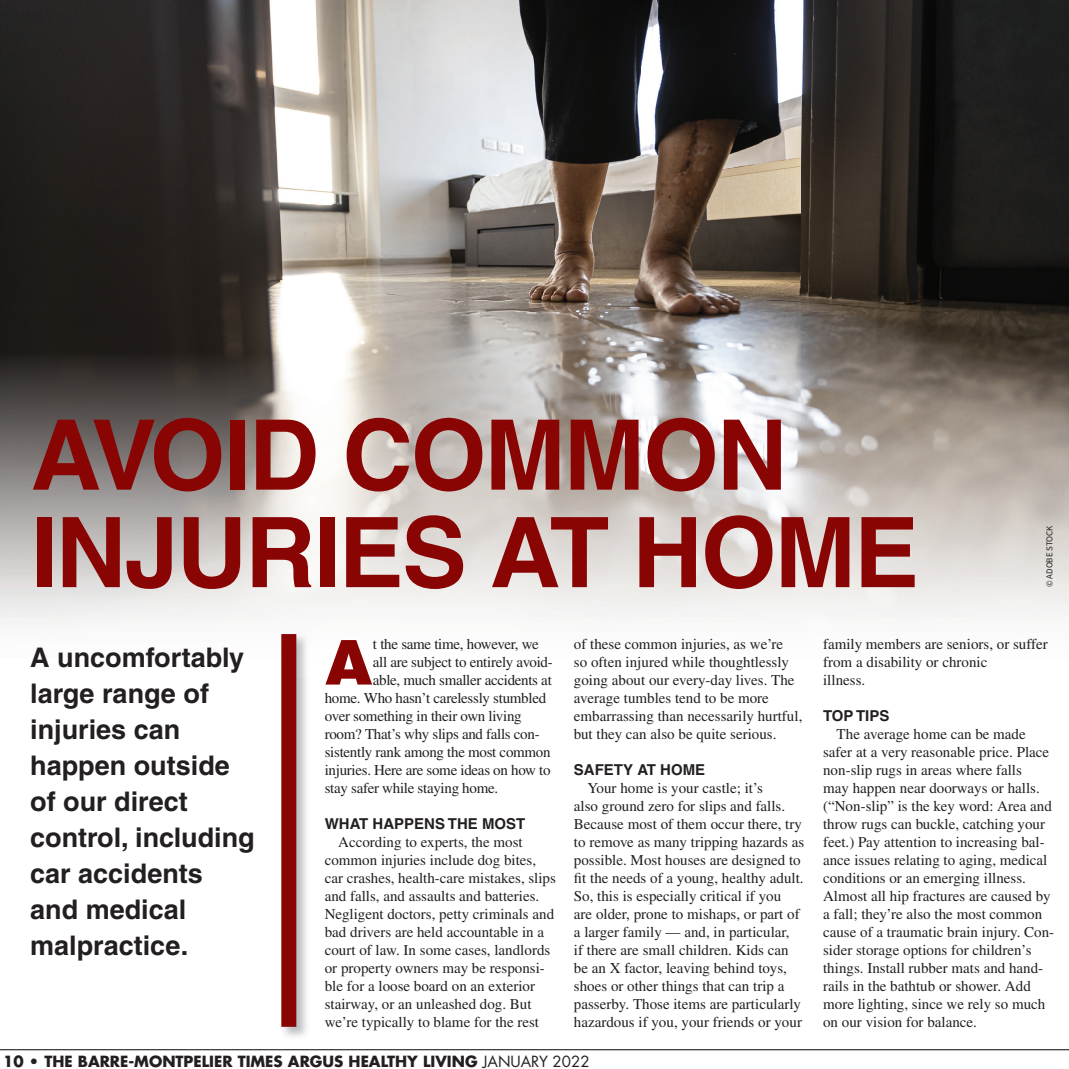
<style>
.page{position:relative;width:1069px;height:1069px;background:#fff}
.page>*{position:absolute;margin:0;border:0;box-sizing:border-box;transform-origin:0 0}
.t1{font:700 97.35px/97.4px "Helvetica";letter-spacing:-.02em;color:#890504}
.t2{font:900 61.8px "Helvetica";color:#890504}
.t3{font:700 27px/36px "Helvetica";color:#231f20}
.t4{font:15px/18px "Times";color:#231f20}
.t5{font:15px "Times";letter-spacing:-.02em;color:#231f20}
.t6{font:700 15px "Futura";color:#231f20}
.t7{font:700 15px "Helvetica";color:#231f20}
.t8{font:9px "Source Sans Pro";color:#231f20}
.s1{font-weight:400}
</style>
<div class="page">
<hr style="left:0;top:1048px;width:1068px;height:1px;background:#231f20">
<img style="left:0;top:0;width:1068px;height:626px">
<img style="left:281px;top:634px;width:26px;height:403px">
<div style="left:281px;top:634px;width:15px;height:392px;background:#890504"></div>
<svg style="left:1068px;top:0;width:1px;height:614px"></svg>
<h1 class="t1" style="left:31px;top:405px;width:889px">AVOID COMMON<br>INJURIES AT HOME</h1>
<p class="t8" style="left:1043px;top:587px;width:63px;rotate:-90deg">© ADOBE STOCK</p>
<h3 class="t3" style="left:30px;top:638px;width:226px">A uncomfortably large range of injuries can happen outside of our direct control, including car accidents and medical malpractice.</h3>
<h2 class="t2" style="left:324px;top:621px;width:50px">A</h2>
<p class="t5" style="left:373px;top:635px;width:168px">t the same time, however, we</p>
<p class="t5" style="left:373px;top:653px;width:181px">all are subject to entirely avoid-</p>
<p class="t5" style="left:373px;top:671px;width:180px">able, much smaller accidents at</p>
<p class="t5" style="left:324px;top:689px;width:223px">home. Who hasn’t carelessly stumbled</p>
<p class="t5" style="left:324px;top:707px;width:198px">over something in their own living</p>
<p class="t5" style="left:324px;top:725px;width:216px">room? That’s why slips and falls con-</p>
<p class="t5" style="left:324px;top:743px;width:227px">sistently rank among the most common</p>
<p class="t5" style="left:324px;top:761px;width:227px">injuries. Here are some ideas on how to</p>
<p class="t5" style="left:324px;top:779px;width:175px">stay safer while staying home.</p>
<p class="t7" style="left:324px;top:814px;width:202px">WHAT HAPPENS THE MOST</p>
<p class="t4" style="left:324px;top:832px;width:233px;text-indent:14px">According to experts, the most common injuries include dog bites, car crashes, health-care mistakes, slips and falls, and assaults and batteries.<br>Negligent doctors, petty criminals and bad drivers are held accountable in a court of law. In some cases, landlords or property owners may be responsi&shy;ble for a loose board on an exterior stairway, or an unleashed dog. But we’re typically to blame for the rest</p>
<p class="t4" style="left:573px;top:634px;width:230px">of these common injuries, as we’re<br>so often injured while thoughtlessly going about our every-day lives. The average tumbles tend to be more embarrassing than necessarily hurtful, but they can also be quite serious.</p>
<p class="t7" style="left:573px;top:760px;width:133px">SAFETY AT HOME</p>
<p class="t4" style="left:573px;top:778px;width:232px;text-indent:14px">Your home is your castle; it’s<br>also ground zero for slips and falls.<br>Because most of them occur there, try to remove as many tripping hazards as possible. Most houses are designed to fit the needs of a young, healthy adult.<br>So, this is especially critical if you<br>are older, prone to mishaps, or part of a larger family — and, in particular,<br>if there are small children. Kids can be an X factor, leaving behind toys, shoes or other things that can trip a passerby. Those items are particularly hazardous if you, your friends or your</p>
<p class="t6" style="left:3px;top:1051px;width:587px">10 • THE BARRE-MONTPELIER TIMES ARGUS HEALTHY LIVING <span class="s1">JANUARY 2022</span></p>
<p class="t4" style="left:822px;top:634px;width:226px">family members are seniors, or suffer from a disability or chronic<br>illness.</p>
<p class="t7" style="left:822px;top:706px;width:68px">TOP TIPS</p>
<p class="t4" style="left:822px;top:724px;width:232px;text-indent:13px">The average home can be made safer at a very reasonable price. Place non-slip rugs in areas where falls<br>may happen near doorways or halls. (“Non-slip” is the key word: Area and throw rugs can buckle, catching your feet.) Pay attention to increasing bal&shy;ance issues relating to aging, medical conditions or an emerging illness.<br>Almost all hip fractures are caused by a fall; they’re also the most common cause of a traumatic brain injury. Con&shy;sider storage options for children’s things. Install rubber mats and hand&shy;rails in the bathtub or shower. Add more lighting, since we rely so much on our vision for balance.</p>
</div>
